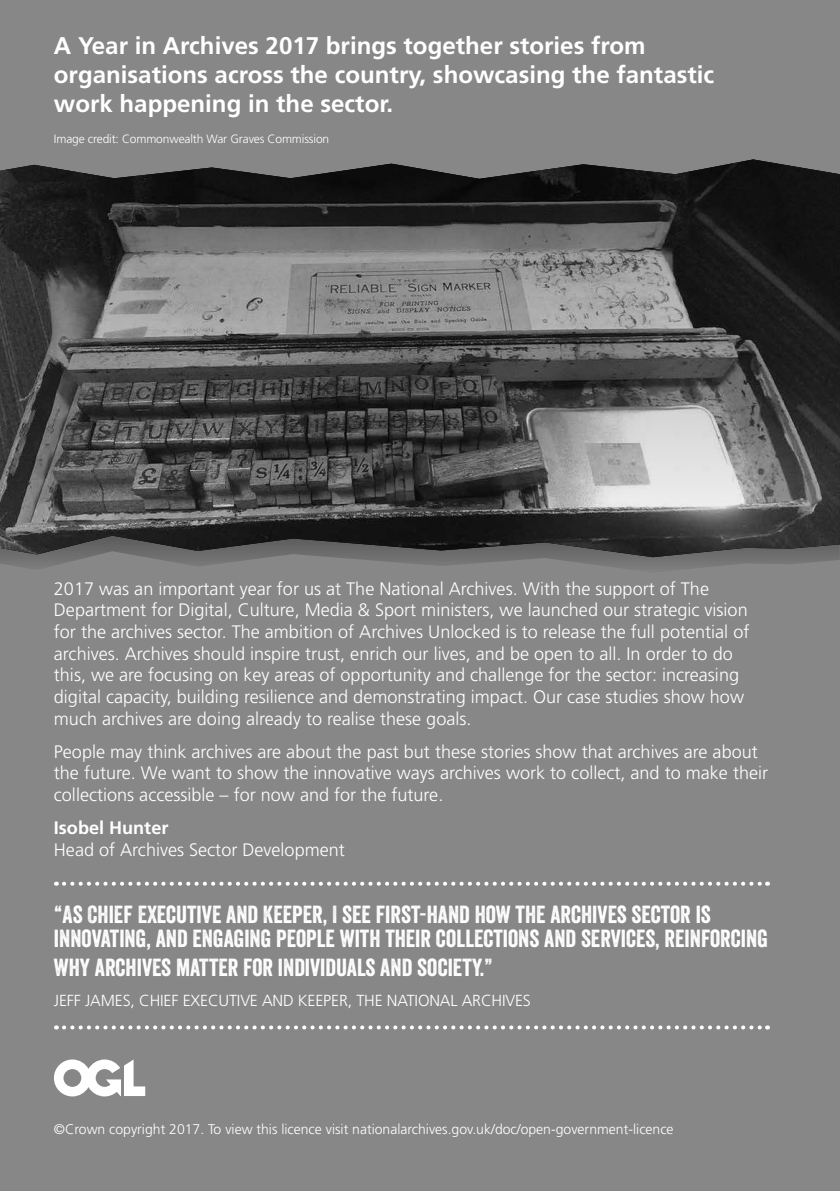
<style>
.page{position:relative;width:840px;height:1191px;background:#fff}
.page>*{position:absolute;margin:0;border:0;box-sizing:border-box;transform-origin:0 0}
.t1{font:24px/24px "Veneer";color:#fff}
.t2{font:700 24px/28.8px "Frutiger";color:#fff}
.t3{font:300 18px/21.6px "Frutiger";color:#fff}
.t4{font:700 18px "Frutiger";color:#fff}
.t5{font:300 16px "Frutiger";letter-spacing:-.01em;color:#fff}
.t6{font:300 14px "Frutiger";color:#fff}
.t7{font:300 12px "Frutiger";letter-spacing:-.01em;color:#fff}
</style>
<div class="page">
<div style="left:0;top:0;width:839px;height:1191px;background:#878787"></div>
<svg style="left:0;top:557px;width:839px;height:12px"></svg>
<svg style="left:54px;top:1059px;width:91px;height:37px"></svg>
<svg style="left:64px;top:881px;width:703px;height:4px"></svg>
<svg style="left:64px;top:1025px;width:703px;height:4px"></svg>
<svg style="left:0;top:159px;width:839px;height:398px"></svg>
<h1 class="t2" style="left:54px;top:31px;width:661px">A Year in Archives 2017 brings together stories from organisations across the country, showcasing the fantastic work happening in the sector.</h1>
<p class="t7" style="left:54px;top:132px;width:277px">Image credit: Commonwealth War Graves Commission</p>
<p class="t3" style="left:54px;top:578px;width:696px">2017 was an important year for us at The National Archives. With the support of The Department for Digital, Culture, Media &amp; Sport ministers, we launched our strategic vision for the archives sector. The ambition of Archives Unlocked is to release the full potential of archives. Archives should inspire trust, enrich our lives, and be open to all. In order to do this, we are focusing on key areas of opportunity and challenge for the sector: increasing digital capacity, building resilience and demonstrating impact. Our case studies show how much archives are doing already to realise these goals.</p>
<p class="t3" style="left:54px;top:741px;width:715px">People may think archives are about the past but these stories show that archives are about the future. We want to show the innovative ways archives work to collect, and to make their collections accessible – for now and for the future.</p>
<p class="t4" style="left:54px;top:817px;width:116px">Isobel Hunter</p>
<p class="t3" style="left:54px;top:839px;width:292px">Head of Archives Sector Development</p>
<h1 class="t1" style="left:54px;top:902px;width:715px">“AS CHIEF EXECUTIVE AND KEEPER, I SEE FIRST-HAND HOW THE ARCHIVES SECTOR IS<br>INNOVATING, AND ENGAGING PEOPLE WITH THEIR COLLECTIONS AND SERVICES, REINFORCING</h1>
<h1 class="t1" style="left:54px;top:955px;width:440px">WHY ARCHIVES MATTER FOR INDIVIDUALS AND SOCIETY.”</h1>
<p class="t5" style="left:54px;top:991px;width:478px">JEFF JAMES, CHIEF EXECUTIVE AND KEEPER, THE NATIONAL ARCHIVES</p>
<p class="t6" style="left:54px;top:1121px;width:620px">©Crown copyright 2017. To view this licence visit nationalarchives.gov.uk/doc/open-government-licence</p>
</div>
